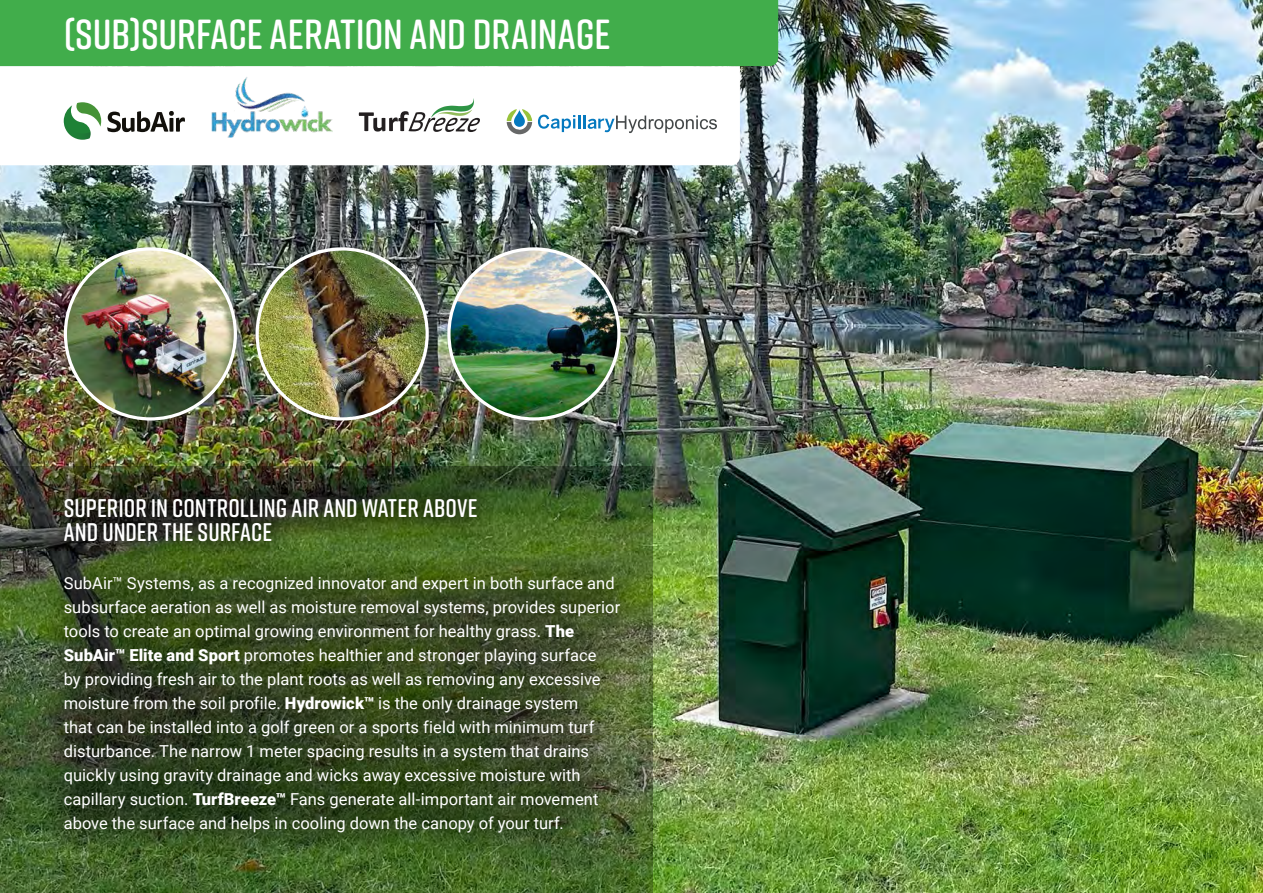
<style>
.page{position:relative;width:1263px;height:893px;background:#fff}
.page>*{position:absolute;margin:0;border:0;box-sizing:border-box;transform-origin:0 0}
.Broodtekst{font:600 42px "Rift Soft";color:#fff}
.Broodtekst-2{font:600 25.5px/24px "Rift Soft";color:#fff}
.Broodtekst-3{font:16.5px/24px "Roboto";color:#fff}
.s1{font-weight:900}
</style>
<div class="page">
<img style="left:0;top:0;width:1263px;height:893px">
<img style="left:0;top:466px;width:652px;height:427px">
<svg style="left:0;top:66px;width:740px;height:99px"></svg>
<svg style="left:37px;top:471px;width:609px;height:388px"></svg>
<div style="left:0;top:0;width:778px;height:66px;background:#41ad4b"></div>
<svg style="left:64px;top:102px;width:37px;height:38px"></svg>
<svg style="left:107px;top:111px;width:78px;height:21px"></svg>
<svg style="left:359px;top:98px;width:121px;height:34px"></svg>
<img style="left:65px;top:249px;width:170px;height:170px;border-radius:85px">
<img style="left:257px;top:249px;width:170px;height:170px;border-radius:85px">
<img style="left:449px;top:249px;width:170px;height:170px;border-radius:85px">
<img style="left:212px;top:74px;width:120px;height:64px">
<svg style="left:507px;top:109px;width:25px;height:25px"></svg>
<svg style="left:538px;top:115px;width:179px;height:18px"></svg>
<p class="Broodtekst" style="left:64px;top:5px;width:548px">(SUB)SURFACE AERATION AND DRAINAGE</p>
<p class="Broodtekst-2" style="left:64px;top:495px;width:415px">SUPERIOR IN CONTROLLING AIR AND WATER ABOVE<br>AND UNDER THE SURFACE</p>
<p class="Broodtekst-3" style="left:64px;top:571px;width:558px">SubAir™ Systems, as a recognized innovator and expert in both surface and subsurface aeration as well as moisture removal systems, provides superior tools to create an optimal growing environment for healthy grass. <span class="s1">The SubAir™ Elite and Sport</span> promotes healthier and stronger playing surface<br>by providing fresh air to the plant roots as well as removing any excessive moisture from the soil profile. <span class="s1">Hydrowick™</span> is the only drainage system<br>that can be installed into a golf green or a sports field with minimum turf disturbance. The narrow 1 meter spacing results in a system that drains quickly using gravity drainage and wicks away excessive moisture with capillary suction. <span class="s1">TurfBreeze™</span> Fans generate all-important air movement above the surface and helps in cooling down the canopy of your turf.</p>
</div>
